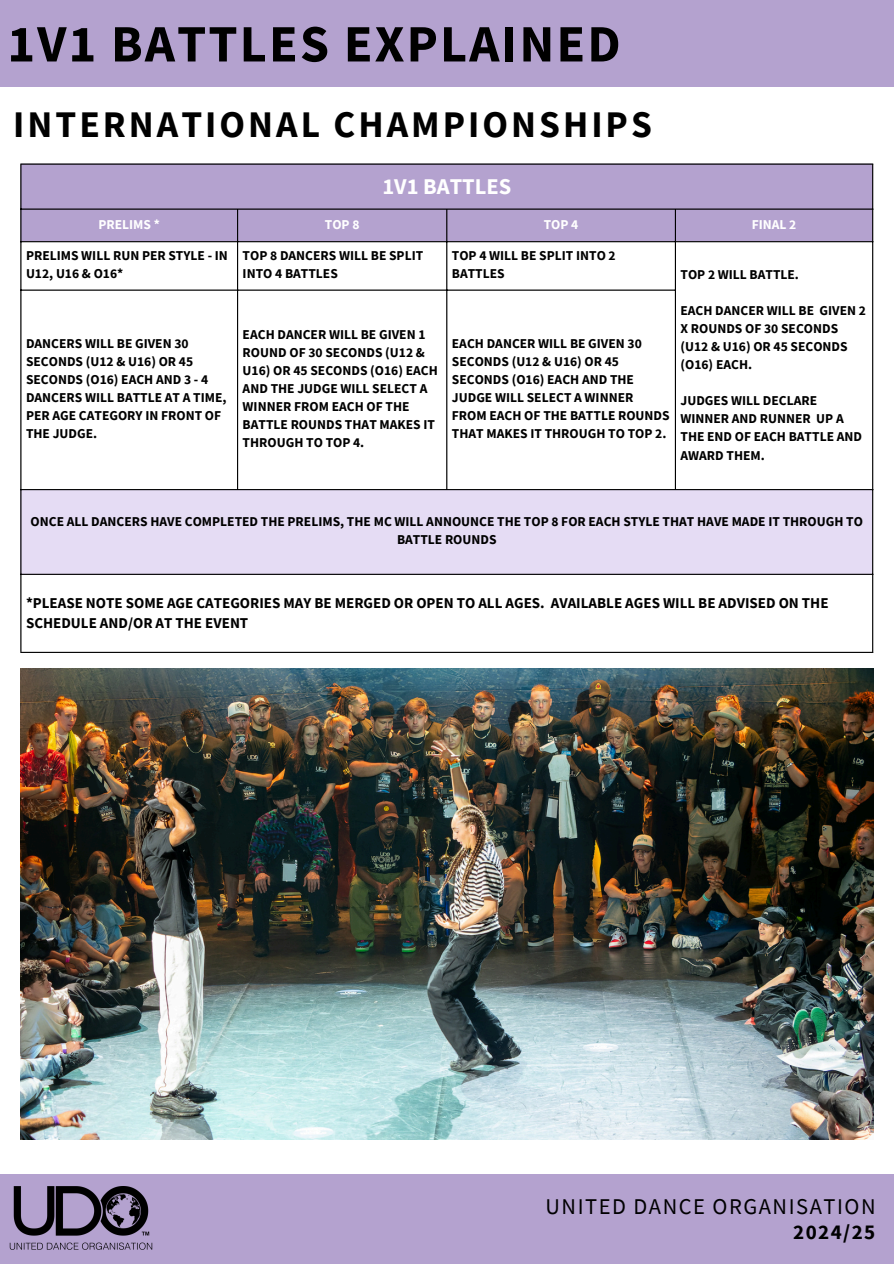
<style>
.page{position:relative;width:894px;height:1264px;background:#fff}
.page>*{position:absolute;margin:0;border:0;box-sizing:border-box;transform-origin:0 0}
.t1{font:700 52.5px "Source Sans Pro";letter-spacing:.04em;color:#000}
.t2{font:700 37.5px "Source Sans Pro";letter-spacing:.08em;color:#000}
.t3{font:22.5px "Source Sans Pro";letter-spacing:.07em;color:#000001}
.t4{font:700 22.5px "Source Sans Pro";color:#fff}
.t5{font:700 21px "Source Sans Pro";letter-spacing:.07em;color:#000001}
.t6{font:700 15px/20.2px "Source Sans Pro";color:#000}
.t7{font:700 13.5px/18px "Source Sans Pro";color:#000}
.t8{font:700 13.5px "Source Sans Pro";color:#fff}
</style>
<div class="page">
<img style="left:20px;top:668px;width:853px;height:471px">
<div style="left:0;top:0;width:893px;height:86px;background:#b4a2cf"></div>
<div style="left:0;top:1174px;width:893px;height:89px;background:#b4a2cf"></div>
<img style="left:9px;top:1186px;width:143px;height:64px">
<div style="left:21px;top:165px;width:850px;height:76px;background:#b4a2cf"></div>
<svg style="left:21px;top:242px;width:850px;height:247px"></svg>
<div style="left:21px;top:489px;width:851px;height:85px;background:#e5dcf4"></div>
<hr style="left:20px;top:165px;width:1px;height:487px;background:#000">
<hr style="left:237px;top:210px;width:1px;height:279px;background:#000">
<hr style="left:446px;top:210px;width:1px;height:279px;background:#000">
<hr style="left:674px;top:210px;width:1px;height:279px;background:#000">
<hr style="left:871px;top:165px;width:2px;height:487px;background:#000">
<hr style="left:20px;top:163px;width:853px;height:2px;background:#000">
<hr style="left:20px;top:208px;width:853px;height:2px;background:#000">
<hr style="left:20px;top:241px;width:853px;height:1px;background:#000">
<hr style="left:20px;top:289px;width:655px;height:2px;background:#000">
<hr style="left:20px;top:489px;width:853px;height:1px;background:#000">
<hr style="left:20px;top:573px;width:853px;height:2px;background:#000">
<hr style="left:20px;top:652px;width:853px;height:1px;background:#000">
<p class="t1" style="left:7px;top:10px;width:614px">1V1 BATTLES EXPLAINED</p>
<p class="t2" style="left:13px;top:100px;width:640px">INTERNATIONAL CHAMPIONSHIPS</p>
<h1 class="t4" style="left:382px;top:172px;width:130px">1V1 BATTLES</h1>
<h2 class="t8" style="left:98px;top:215px;width:63px">PRELIMS *</h2>
<p class="t8" style="left:325px;top:215px;width:36px">TOP 8</p>
<p class="t8" style="left:543px;top:215px;width:36px">TOP 4</p>
<p class="t8" style="left:751px;top:215px;width:46px">FINAL 2</p>
<p class="t7" style="left:26px;top:246px;width:203px">PRELIMS WILL RUN PER STYLE - IN<br>U12, U16 &amp; O16*</p>
<p class="t7" style="left:242px;top:246px;width:182px">TOP 8 DANCERS WILL BE SPLIT<br>INTO 4 BATTLES</p>
<p class="t7" style="left:452px;top:246px;width:165px">TOP 4 WILL BE SPLIT INTO 2<br>BATTLES</p>
<p class="t7" style="left:680px;top:265px;width:120px">TOP 2 WILL BATTLE.</p>
<p class="t7" style="left:680px;top:301px;width:187px">EACH DANCER WILL BE GIVEN 2<br>X ROUNDS OF 30 SECONDS (U12 &amp; U16) OR 45 SECONDS (O16) EACH.</p>
<p class="t7" style="left:680px;top:391px;width:183px">JUDGES WILL DECLARE<br>WINNER AND RUNNER UP A<br>THE END OF EACH BATTLE AND<br>AWARD THEM.</p>
<p class="t7" style="left:26px;top:334px;width:202px">DANCERS WILL BE GIVEN 30<br>SECONDS (U12 &amp; U16) OR 45<br>SECONDS (O16) EACH AND 3 - 4<br>DANCERS WILL BATTLE AT A TIME,<br>PER AGE CATEGORY IN FRONT OF<br>THE JUDGE.</p>
<p class="t7" style="left:242px;top:325px;width:197px">EACH DANCER WILL BE GIVEN 1<br>ROUND OF 30 SECONDS (U12 &amp;<br>U16) OR 45 SECONDS (O16) EACH<br>AND THE JUDGE WILL SELECT A<br>WINNER FROM EACH OF THE<br>BATTLE ROUNDS THAT MAKES IT<br>THROUGH TO TOP 4.</p>
<p class="t7" style="left:452px;top:334px;width:219px">EACH DANCER WILL BE GIVEN 30<br>SECONDS (U12 &amp; U16) OR 45<br>SECONDS (O16) EACH AND THE<br>JUDGE WILL SELECT A WINNER<br>FROM EACH OF THE BATTLE ROUNDS<br>THAT MAKES IT THROUGH TO TOP 2.</p>
<p class="t7" style="left:31px;top:512px;width:833px;text-align:center">ONCE ALL DANCERS HAVE COMPLETED THE PRELIMS, THE MC WILL ANNOUNCE THE TOP 8 FOR EACH STYLE THAT HAVE MADE IT THROUGH TO<br>BATTLE ROUNDS</p>
<p class="t6" style="left:26px;top:592px;width:803px">*PLEASE NOTE SOME AGE CATEGORIES MAY BE MERGED OR OPEN TO ALL AGES. AVAILABLE AGES WILL BE ADVISED ON THE<br>SCHEDULE AND/OR AT THE EVENT</p>
<p class="t3" style="left:545px;top:1191px;width:331px">UNITED DANCE ORGANISATION</p>
<p class="t5" style="left:792px;top:1217px;width:84px">2024/25</p>
</div>
